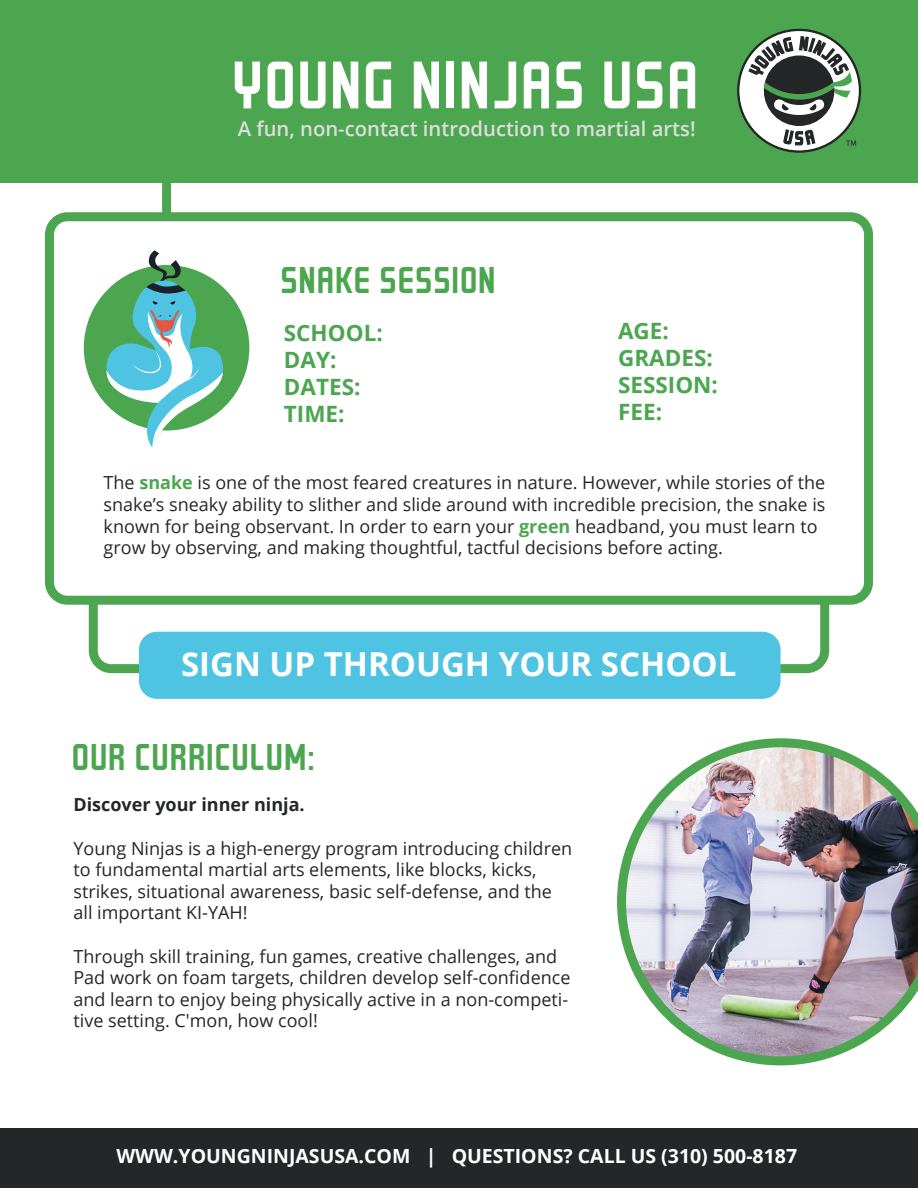
<style>
.page{position:relative;width:918px;height:1188px;background:#fff}
.page>*{position:absolute;margin:0;border:0;box-sizing:border-box;transform-origin:0 0}
.t1{font:54px "GRAYSTROKE";color:#fff}
.t2{font:700 33px "Open Sans";color:#fff}
.t3{font:30px "GRAYSTROKE";color:#4ca650}
.t4{font:700 22.5px/27px "Open Sans";color:#4ca650}
.t5{font:600 20.25px "Open Sans";color:#ddd}
.t6{font:700 19.5px "Open Sans";color:#fff}
.t7{font:18px/21.6px "Open Sans";color:#242627}
.t8{font:700 18px "Open Sans";color:#242627}
.s1{font-weight:700;color:#4ca650}
</style>
<div class="page">
<div style="left:89px;top:569px;width:740px;height:104px;border:9px solid #4ca650;border-radius:18px"></div>
<div style="left:49px;top:217px;width:820px;height:383px;background:#fff;border-radius:18px"></div>
<div style="left:45px;top:212px;width:828px;height:393px;border:9px solid #4ca650;border-radius:18px"></div>
<div style="left:162px;top:159px;width:9px;height:54px;background:#4ca650"></div>
<div style="left:0;top:1128px;width:918px;height:60px;background:#242627"></div>
<div style="left:0;top:0;width:918px;height:183px;background:#4ca650"></div>
<svg style="left:737px;top:29px;width:124px;height:124px"></svg>
<div style="left:139px;top:632px;width:642px;height:67px;background:#4ec3e2;border-radius:18px"></div>
<img style="left:617px;top:738px;width:301px;height:327px">
<div style="left:84px;top:265px;width:165px;height:166px;background:#4ca650;border-radius:50%"></div>
<svg style="left:106px;top:250px;width:124px;height:197px"></svg>
<h1 class="t1" style="left:235px;top:47px;width:469px">YOUNG NINJAS USA</h1>
<p class="t5" style="left:238px;top:114px;width:459px">A fun, non-contact introduction to martial arts!</p>
<h3 class="t3" style="left:282px;top:259px;width:218px">SNAKE SESSION</h3>
<p class="t4" style="left:284px;top:319px;width:100px">SCHOOL:<br>DAY:<br>DATES:<br>TIME:</p>
<p class="t4" style="left:618px;top:317px;width:101px">AGE:<br>GRADES:<br>SESSION:<br>FEE:</p>
<p class="t7" style="left:104px;top:472px;width:723px">The <span class="s1">snake</span> is one of the most feared creatures in nature. However, while stories of the snake’s sneaky ability to slither and slide around with incredible precision, the snake is known for being observant. In order to earn your <span class="s1">green</span> headband, you must learn to grow by observing, and making thoughtful, tactful decisions before acting.</p>
<h2 class="t2" style="left:181px;top:641px;width:557px">SIGN UP THROUGH YOUR SCHOOL</h2>
<h3 class="t3" style="left:73px;top:736px;width:245px">OUR CURRICULUM:</h3>
<p class="t8" style="left:73px;top:792px;width:233px">Discover your inner ninja.</p>
<p class="t7" style="left:73px;top:837px;width:500px">Young Ninjas is a high-energy program introducing children to fundamental martial arts elements, like blocks, kicks, strikes, situational awareness, basic self-defense, and the all important KI-YAH!</p>
<p class="t7" style="left:73px;top:945px;width:499px">Through skill training, fun games, creative challenges, and Pad work on foam targets, children develop self-confidence and learn to enjoy being physically active in a non-competi&shy;tive setting. C'mon, how cool!</p>
<p class="t6" style="left:116px;top:1142px;width:682px">WWW.YOUNGNINJASUSA.COM | QUESTIONS? CALL US (310) 500-8187</p>
</div>
